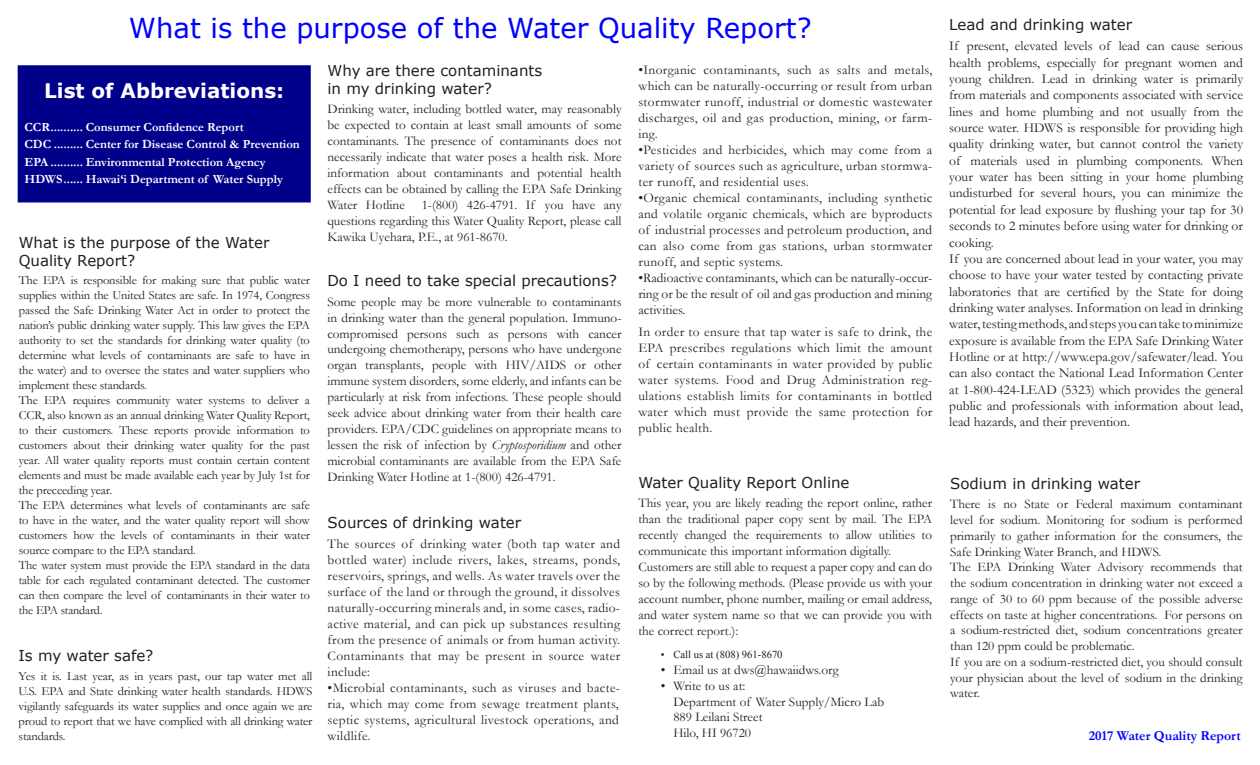
<style>
.page{position:relative;width:1260px;height:765px;background:#fff}
.page>*{position:absolute;margin:0;border:0;box-sizing:border-box;transform-origin:0 0}
.t1{font:27.5px "Verdana";color:#00f}
.List_Abbrev{font:700 20px "Verdana";color:#fff}
.Heading{font:15px/18px "Verdana";color:#231f20}
.t2{font:700 13.75px "Garamond";color:#00f}
.Paragraph_Style_10_9{font:13.62px/16.4px "Garamond";color:#231f20;text-align:justify}
.t3{font:13.38px/16px "Garamond";letter-spacing:.025em;color:#231f20;text-align:justify}
.Paragraph_Style_10_6{font:13.25px/15.9px "Garamond";color:#231f20;text-align:justify}
.Paragraph_Style_10_6-2{font:13.25px "Garamond";color:#211d1e}
.Paragraph_Style_10_5{font:13.12px/15.8px "Garamond";color:#231f20;text-align:justify}
.Paragraph_Style_10{font:12.5px/15px "Garamond";letter-spacing:-.01em;color:#231f20;text-align:justify}
.Abbrev{font:700 12.5px "Garamond";color:#fff}
.Paragraph_Style_10_6-3{font:10.62px "Times New Roman";color:#211d1e}
.s1{font-style:italic}
</style>
<div class="page">
<div style="left:18px;top:66px;width:292px;height:136px;background:#00008b"></div>
<div style="left:18px;top:65px;width:293px;height:137px;border:1px solid #00008b"></div>
<h1 class="t1" style="left:129px;top:9px;width:684px">What is the purpose of the Water Quality Report?</h1>
<p class="List_Abbrev" style="left:44px;top:77px;width:242px">List of Abbreviations:</p>
<p class="Abbrev" style="left:25px;top:118px;width:221px">CCR.......... Consumer Confidence Report</p>
<p class="Abbrev" style="left:25px;top:136px;width:277px">CDC ......... Center for Disease Control &amp; Prevention</p>
<p class="Abbrev" style="left:25px;top:153px;width:243px">EPA .......... Environmental Protection Agency</p>
<p class="Abbrev" style="left:25px;top:171px;width:260px">HDWS...... Hawai‘i Department of Water Supply</p>
<h2 class="Heading" style="left:328px;top:61px;width:216px">Why are there contaminants</h2>
<h2 class="Heading" style="left:328px;top:79px;width:166px">in my drinking water?</h2>
<p class="Paragraph_Style_10_6" style="left:328px;top:101px;width:296px">Drinking water, including bottled water, may reasonably be expected to contain at least small amounts of some contaminants. The presence of contaminants does not necessarily indicate that water poses a health risk. More information about contaminants and potential health effects can be obtained by calling the EPA Safe Drinking Water Hotline</p>
<p class="t3" style="left:638px;top:61px;width:295px">•Inorganic contaminants, such as salts and metals, which can be naturally-occurring or result from urban stormwater runoff, industrial or domestic wastewater discharges, oil and gas production, mining, or farm&shy;ing.</p>
<p class="t3" style="left:638px;top:141px;width:295px">•Pesticides and herbicides, which may come from a variety of sources such as agriculture, urban stormwa&shy;ter runoff, and residential uses.</p>
<p class="t3" style="left:638px;top:189px;width:295px">•Organic chemical contaminants, including synthetic and volatile organic chemicals, which are byproducts of industrial processes and petroleum production, and can also come from gas stations, urban stormwater runoff, and septic systems.</p>
<p class="t3" style="left:638px;top:270px;width:295px">•Radioactive contaminants, which can be naturally-occur&shy;ring or be the result of oil and gas production and mining activities.</p>
<p class="t3" style="left:638px;top:323px;width:295px">In order to ensure that tap water is safe to drink, the EPA prescribes regulations which limit the amount of certain contaminants in water provided by public water systems. Food and Drug Administration reg&shy;ulations establish limits for contaminants in bottled water which must provide the same protection for public health.</p>
<p class="Paragraph_Style_10_6" style="left:328px;top:196px;width:296px;text-indent:94px">1-(800) 426-4791. If you have any questions regarding this Water Quality Report, please call Kawika Uyehara, P.E., at 961-8670.</p>
<h2 class="Heading" style="left:327px;top:272px;width:291px">Do I need to take special precautions?</h2>
<p class="Paragraph_Style_10_6" style="left:327px;top:293px;width:296px">Some people may be more vulnerable to contaminants in drinking water than the general population. Immuno&shy;compromised persons such as persons with cancer undergoing chemotherapy, persons who have undergone organ transplants, people with HIV/AIDS or other immune system disorders, some elderly, and infants can be particularly at risk from infections. These people should seek advice about drinking water from their health care providers. EPA/CDC guidelines on appropriate means to lessen the risk of infection by <span class="s1">Cryptosporidium</span> and other microbial contaminants are available from the EPA Safe Drinking Water Hotline at 1-(800) 426-4791.</p>
<h2 class="Heading" style="left:328px;top:513px;width:195px">Sources of drinking water</h2>
<p class="t3" style="left:328px;top:535px;width:294px">The sources of drinking water (both tap water and bottled water) include rivers, lakes, streams, ponds, reservoirs, springs, and wells. As water travels over the surface of the land or through the ground, it dissolves naturally-occurring minerals and, in some cases, radio&shy;active material, and can pick up substances resulting from the presence of animals or from human activity.</p>
<p class="t3" style="left:328px;top:647px;width:294px">Contaminants that may be present in source water include:</p>
<p class="t3" style="left:328px;top:679px;width:294px">•Microbial contaminants, such as viruses and bacte&shy;ria, which may come from sewage treatment plants, septic systems, agricultural livestock operations, and wildlife.</p>
<h2 class="Heading" style="left:19px;top:233px;width:252px">What is the purpose of the Water<br>Quality Report?</h2>
<p class="Paragraph_Style_10" style="left:19px;top:273px;width:293px">The EPA is responsible for making sure that public water supplies within the United States are safe. In 1974, Congress passed the Safe Drinking Water Act in order to protect the nation’s public drinking water supply. This law gives the EPA authority to set the standards for drinking water quality (to determine what levels of contaminants are safe to have in the water) and to oversee the states and water suppliers who implement these standards.</p>
<p class="Paragraph_Style_10" style="left:19px;top:393px;width:293px">The EPA requires community water systems to deliver a CCR, also known as an annual drinking Water Quality Report, to their customers. These reports provide information to customers about their drinking water quality for the past year. All water quality reports must contain certain content elements and must be made available each year by July 1st for the preceeding year.</p>
<p class="Paragraph_Style_10" style="left:19px;top:498px;width:293px">The EPA determines what levels of contaminants are safe to have in the water, and the water quality report will show customers how the levels of contaminants in their water source compare to the EPA standard.</p>
<p class="Paragraph_Style_10" style="left:19px;top:558px;width:293px">The water system must provide the EPA standard in the data table for each regulated contaminant detected. The customer can then compare the level of contaminants in their water to the EPA standard.</p>
<h2 class="Heading" style="left:19px;top:647px;width:136px">Is my water safe?</h2>
<p class="Paragraph_Style_10" style="left:19px;top:668px;width:295px">Yes it is. Last year, as in years past, our tap water met all U.S. EPA and State drinking water health standards. HDWS vigilantly safeguards its water supplies and once again we are proud to report that we have complied with all drinking water standards.</p>
<h2 class="Heading" style="left:638px;top:473px;width:213px">Water Quality Report Online</h2>
<p class="Paragraph_Style_10_6" style="left:638px;top:495px;width:295px">This year, you are likely reading the report online, rather than the traditional paper copy sent by mail. The EPA recently changed the requirements to allow utilities to communicate this important information digitally.</p>
<p class="Paragraph_Style_10_6" style="left:638px;top:559px;width:295px">Customers are still able to request a paper copy and can do so by the following methods. (Please provide us with your account number, phone number, mailing or email address, and water system name so that we can provide you with the correct report.):</p>
<p class="Paragraph_Style_10_6-3" style="left:661px;top:647px;width:123px">• Call us at (808) 961-8670</p>
<p class="Paragraph_Style_10_6-2" style="left:661px;top:661px;width:179px">• Email us at dws@hawaiidws.org</p>
<p class="Paragraph_Style_10_6-2" style="left:661px;top:677px;width:86px">• Write to us at:</p>
<p class="Paragraph_Style_10_6-2" style="left:673px;top:692px;width:212px">Department of Water Supply/Micro Lab</p>
<p class="Paragraph_Style_10_6-2" style="left:673px;top:708px;width:91px">889 Leilani Street</p>
<p class="Paragraph_Style_10_6-2" style="left:673px;top:724px;width:79px">Hilo, HI 96720</p>
<h2 class="Heading" style="left:949px;top:16px;width:184px">Lead and drinking water</h2>
<p class="Paragraph_Style_10_9" style="left:949px;top:38px;width:295px">If present, elevated levels of lead can cause serious health problems, especially for pregnant women and young children. Lead in drinking water is primarily from materials and components associated with service lines and home plumbing and not usually from the source water. HDWS is responsible for providing high quality drinking water, but cannot control the variety of materials used in plumbing components. When your water has been sitting in your home plumbing undisturbed for several hours, you can minimize the potential for lead exposure by flushing your tap for 30 seconds to 2 minutes before using water for drinking or cooking.</p>
<p class="Paragraph_Style_10_9" style="left:949px;top:250px;width:295px">If you are concerned about lead in your water, you may choose to have your water tested by contacting private laboratories that are certified by the State for doing drinking water analyses. Information on lead in drinking water, testing methods, and steps you can take to minimize exposure is available from the EPA Safe Drinking Water Hotline or at http://www.epa.gov/safewater/lead. You can also contact the National Lead Information Center at 1-800-424-LEAD (5323) which provides the general public and professionals with information about lead, lead hazards, and their prevention.</p>
<h2 class="Heading" style="left:950px;top:474px;width:191px">Sodium in drinking water</h2>
<p class="Paragraph_Style_10_5" style="left:950px;top:496px;width:294px">There is no State or Federal maximum contaminant level for sodium. Monitoring for sodium is performed primarily to gather information for the consumers, the Safe Drinking Water Branch, and HDWS.</p>
<p class="Paragraph_Style_10_5" style="left:950px;top:559px;width:294px">The EPA Drinking Water Advisory recommends that the sodium concentration in drinking water not exceed a range of 30 to 60 ppm because of the possible adverse effects on taste at higher concentrations. For persons on a sodium-restricted diet, sodium concentrations greater than 120 ppm could be problematic.</p>
<p class="Paragraph_Style_10_5" style="left:950px;top:654px;width:294px">If you are on a sodium-restricted diet, you should consult your physician about the level of sodium in the drinking water.</p>
<p class="t2" style="left:1089px;top:727px;width:153px">2017 Water Quality Report</p>
</div>
